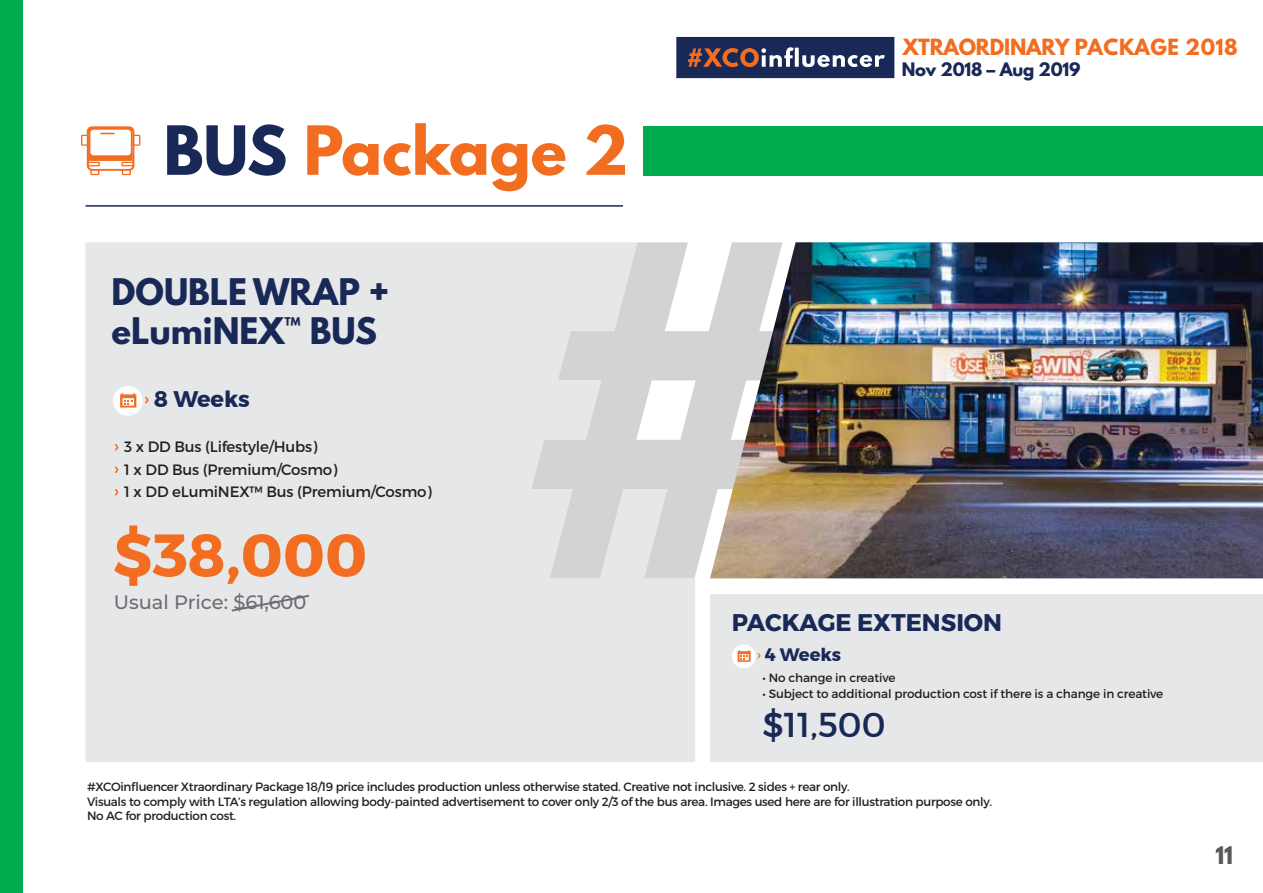
<style>
.page{position:relative;width:1263px;height:893px;background:#fff}
.page>*{position:absolute;margin:0;border:0;box-sizing:border-box;transform-origin:0 0}
.t1{font:700 60px "League Spartan";letter-spacing:-.005em;color:#f36d21}
.t2{font:700 60px "Montserrat";color:#f36d21}
.t3{font:34.5px "Montserrat";color:#192957}
.t4{font:700 32.55px/39px "League Spartan";color:#192957}
.t5{font:700 24px "Montserrat";color:#192957}
.t6{font:700 22.5px "Montserrat";letter-spacing:-.01em;color:#192957}
.t7{font:700 21.6px "League Spartan";color:#58595b}
.t8{font:700 19.8px "League Spartan";letter-spacing:-.015em;color:#f36d21}
.t9{font:500 19.35px "Montserrat";color:#6d6e71}
.t10{font:700 18px "Montserrat";letter-spacing:-.01em;color:#192957}
.t11{font:700 16.5px "League Spartan";letter-spacing:-.01em;color:#192957}
.t12{font:15px/22.5px "Montserrat";letter-spacing:-.01em;color:#231f20}
.t13{font:12px/14.4px "Montserrat";letter-spacing:-.025em;color:#231f20}
.s1{color:#192957}
</style>
<div class="page">
<div style="left:86px;top:242px;width:609px;height:520px;background:#e6e7e8"></div>
<div style="left:644px;top:126px;width:619px;height:49px;background:#00ab4e"></div>
<div style="left:0;top:0;width:23px;height:893px;background:#00ab4e"></div>
<svg style="left:676px;top:37px;width:218px;height:41px;background:#3f4363"></svg>
<hr style="left:86px;top:205px;width:537px;height:2px;background:#192957">
<div style="left:113px;top:386px;width:30px;height:30px;background:#fff;border-radius:50%"></div>
<svg style="left:145px;top:397px;width:4px;height:6px"></svg>
<svg style="left:120px;top:393px;width:16px;height:15px"></svg>
<svg style="left:230px;top:593px;width:81px;height:20px;background:#dadbdc"></svg>
<svg style="left:114px;top:444px;width:4px;height:6px"></svg>
<svg style="left:114px;top:467px;width:4px;height:6px"></svg>
<svg style="left:114px;top:489px;width:4px;height:6px"></svg>
<svg style="left:81px;top:126px;width:59px;height:49px"></svg>
<svg style="left:531px;top:242px;width:179px;height:336px;background:#dcdedf"></svg>
<img style="left:710px;top:242px;width:553px;height:336px">
<div style="left:710px;top:594px;width:553px;height:168px;background:#e6e7e8"></div>
<div style="left:732px;top:645px;width:24px;height:23px;background:#fff;border-radius:50%"></div>
<svg style="left:757px;top:653px;width:4px;height:5px"></svg>
<svg style="left:737px;top:650px;width:14px;height:12px"></svg>
<h1 class="t1" style="left:164px;top:104px;width:466px"><span class="s1">BUS</span> Package 2</h1>
<h3 class="t4" style="left:111px;top:271px;width:279px">DOUBLE WRAP + eLumiNEX™ BUS</h3>
<h3 class="t6" style="left:154px;top:381px;width:97px">8 Weeks</h3>
<p class="t12" style="left:124px;top:436px;width:309px">3 x DD Bus (Lifestyle/Hubs)<br>1 x DD Bus (Premium/Cosmo)<br>1 x DD eLumiNEX™ Bus (Premium/Cosmo)</p>
<h1 class="t2" style="left:113px;top:507px;width:255px">$38,000</h1>
<h3 class="t9" style="left:114px;top:588px;width:194px">Usual Price: $61,600</h3>
<h3 class="t8" style="left:903px;top:31px;width:337px">XTRAORDINARY PACKAGE 2018</h3>
<h3 class="t11" style="left:902px;top:56px;width:180px">Nov 2018 – Aug 2019</h3>
<h3 class="t5" style="left:732px;top:603px;width:272px">PACKAGE EXTENSION</h3>
<h3 class="t10" style="left:765px;top:640px;width:77px">4 Weeks</h3>
<p class="t13" style="left:762px;top:670px;width:134px">• No change in creative</p>
<p class="t13" style="left:762px;top:687px;width:402px">• Subject to additional production cost if there is a change in creative</p>
<h2 class="t3" style="left:762px;top:704px;width:125px">$11,500</h2>
<p class="t13" style="left:87px;top:780px;width:906px">#XCOinfluencer Xtraordinary Package 18/19 price includes production unless otherwise stated. Creative not inclusive. 2 sides + rear only.<br>Visuals to comply with LTA’s regulation allowing body-painted advertisement to cover only 2/3 of the bus area. Images used here are for illustration purpose only.<br>No AC for production cost.</p>
<h3 class="t7" style="left:1215px;top:838px;width:19px">11</h3>
</div>
